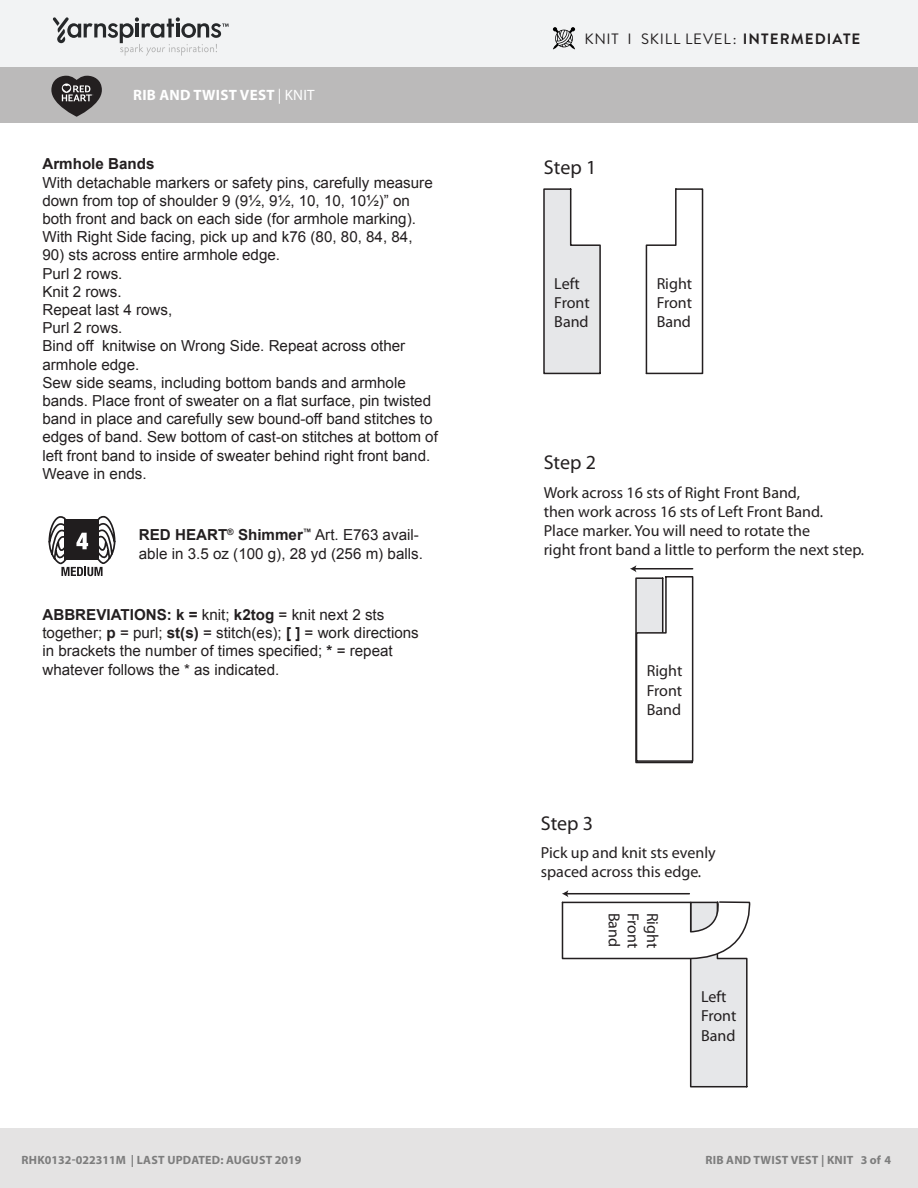
<style>
.page{position:relative;width:918px;height:1188px;background:#fff}
.page>*{position:absolute;margin:0;border:0;box-sizing:border-box;transform-origin:0 0}
.t1{font:20.1px "Myriad Pro";color:#231f20}
.t2{font:16.05px/19.2px "Myriad Pro";color:#231f20}
.t3{font:15.15px/18.1px "Arial";color:#231f20}
.Skill_Level{font:15px "Brandon Grotesque";letter-spacing:.055em;color:#231f20}
.Pattern_Title{font:700 15px "Myriad Pro";letter-spacing:.02em;color:#fff}
.t4{font:12.15px "Helvetica";letter-spacing:.02em;color:#231f20}
.t5{font:700 12px "Myriad Pro";letter-spacing:.02em;color:#7d7d7d}
.s1{font-weight:400}
.s2{font-weight:700}
</style>
<div class="page">
<div style="left:0;top:0;width:918px;height:68px;background:#f2f3f4"></div>
<div style="left:0;top:68px;width:918px;height:55px;background:#bbbaba"></div>
<svg style="left:53px;top:17px;width:176px;height:39px"></svg>
<svg style="left:51px;top:76px;width:51px;height:41px"></svg>
<div style="left:0;top:1128px;width:918px;height:60px;background:#e4e3e3"></div>
<svg style="left:48px;top:515px;width:68px;height:61px"></svg>
<svg style="left:645px;top:188px;width:59px;height:187px"></svg>
<svg style="left:543px;top:188px;width:58px;height:187px;background:#dddedf"></svg>
<svg style="left:630px;top:565px;width:64px;height:199px"></svg>
<svg style="left:561px;top:890px;width:190px;height:198px"></svg>
<svg style="left:553px;top:27px;width:22px;height:22px"></svg>
<p class="Pattern_Title" style="left:133px;top:85px;width:183px">RIB AND TWIST VEST <span class="s1">| KNIT</span></p>
<p class="t3" style="left:42px;top:155px;width:392px"><span class="s2">Armhole Bands<br></span>With detachable markers or safety pins, carefully measure down from top of shoulder 9 (9½, 9½, 10, 10, 10½)” on both front and back on each side (for armhole marking).<br>With Right Side facing, pick up and k76 (80, 80, 84, 84,</p>
<p class="t3" style="left:42px;top:246px;width:397px">90) sts across entire armhole edge.<br>Purl 2 rows.<br>Knit 2 rows.<br>Repeat last 4 rows,<br>Purl 2 rows.<br>Bind off knitwise on Wrong Side. Repeat across other armhole edge.<br>Sew side seams, including bottom bands and armhole bands. Place front of sweater on a flat surface, pin twisted band in place and carefully sew bound-off band stitches to edges of band. Sew bottom of cast-on stitches at bottom of left front band to inside of sweater behind right front band.<br>Weave in ends.</p>
<p class="t1" style="left:125px;top:450px;width:54px">Step 1</p>
<p class="t3" style="left:139px;top:526px;width:286px"><span class="s2">RED HEART</span><sup>®</sup> <span class="s2">Shimmer</span><sup>™</sup> Art. E763 avail&shy;able in 3.5 oz (100 g), 28 yd (256 m) balls.</p>
<p class="t3" style="left:42px;top:606px;width:378px"><span class="s2">ABBREVIATIONS: k =</span> knit; <span class="s2">k2tog</span> = knit next 2 sts together; <span class="s2">p</span> = purl; <span class="s2">st(s)</span> = stitch(es); <span class="s2">[ ]</span> = work directions in brackets the number of times specified; <span class="s2">*</span> = repeat whatever follows the * as indicated.</p>
<p class="t2" style="left:135px;top:607px;width:36px">Band</p>
<p class="t2" style="left:238px;top:607px;width:36px">Band</p>
<p class="Skill_Level" style="left:584px;top:29px;width:277px">KNIT I SKILL LEVEL: <span class="s2">INTERMEDIATE</span></p>
<p class="t1" style="left:544px;top:155px;width:54px">Step 1</p>
<p class="t2" style="left:554px;top:274px;width:37px">Left<br>Front<br>Band</p>
<p class="t2" style="left:657px;top:274px;width:37px;text-align:justify">Right Front Band</p>
<p class="t1" style="left:544px;top:450px;width:54px">Step 2</p>
<p class="t2" style="left:551px;top:460px;width:37px">Left<br>Front<br>Band</p>
<p class="t2" style="left:653px;top:480px;width:37px">Front<br>Band</p>
<p class="t2" style="left:544px;top:482px;width:322px">Work across 16 sts of Right Front Band,<br>then work across 16 sts of Left Front Band.<br>Place marker. You will need to rotate the<br>right front band a little to perform the next step.</p>
<p class="t1" style="left:541px;top:810px;width:54px">Step 3</p>
<p class="t2" style="left:647px;top:661px;width:37px">Right</p>
<p class="t2" style="left:646px;top:663px;width:37px">Left<br>Front<br>Band</p>
<p class="t2" style="left:704px;top:838px;width:36px">Band</p>
<p class="t2" style="left:541px;top:843px;width:177px">Pick up and knit sts evenly spaced across this edge.</p>
<p class="t2" style="left:624px;top:913px;width:36px;rotate:90deg">Band</p>
<p class="t2" style="left:643px;top:913px;width:37px;rotate:90deg">Front</p>
<p class="t2" style="left:662px;top:913px;width:37px;rotate:90deg">Right</p>
<p class="t2" style="left:701px;top:987px;width:37px">Left<br>Front<br>Band</p>
<p class="t4" style="left:133px;top:1147px;width:119px">©2011 Coats &amp; Clark</p>
<p class="t5" style="left:705px;top:1152px;width:187px">RIB AND TWIST VEST | KNIT 3 of 4</p>
<p class="t5" style="left:22px;top:1152px;width:281px">RHK0132-022311M | LAST UPDATED: AUGUST 2019</p>
</div>
